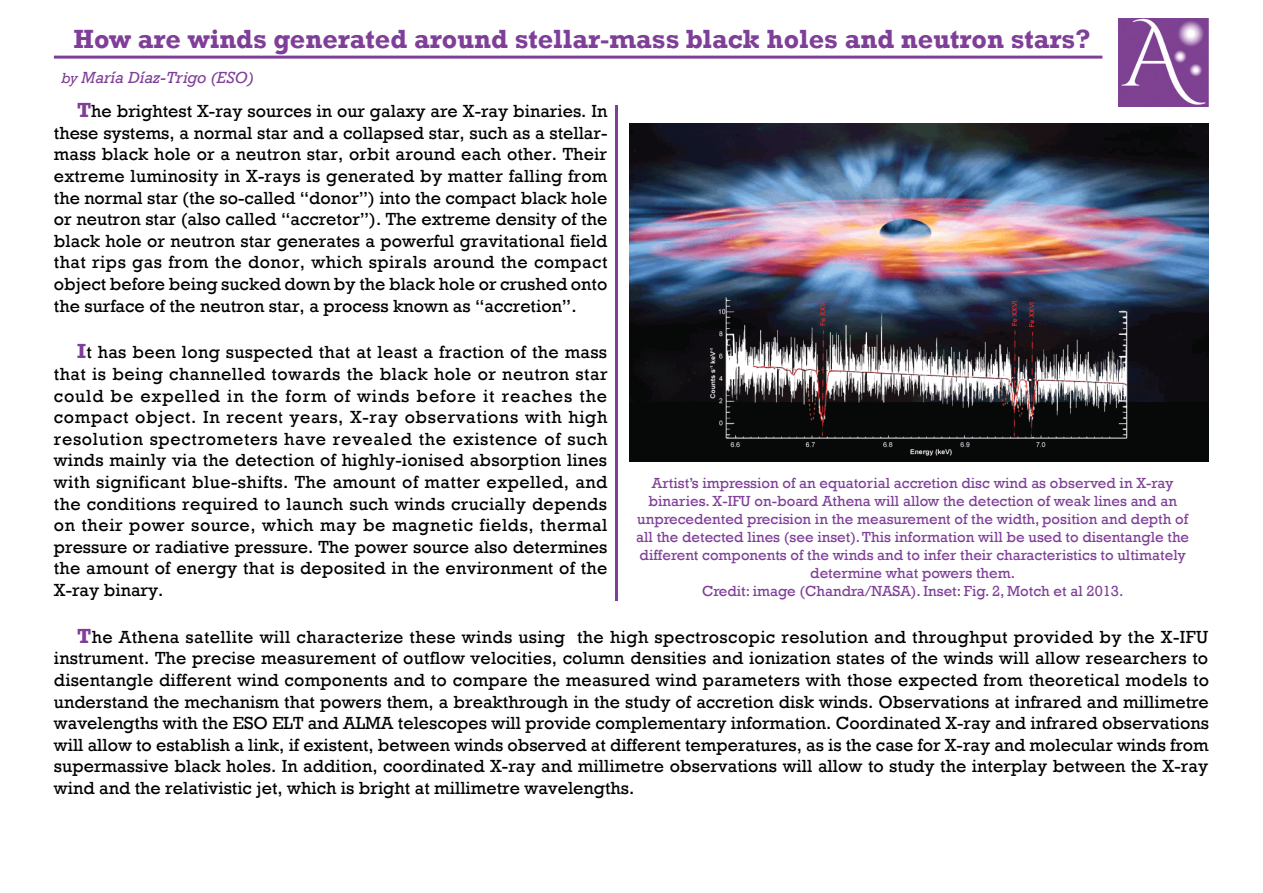
<style>
.page{position:relative;width:1263px;height:893px;background:#fff}
.page>*{position:absolute;margin:0;border:0;box-sizing:border-box;transform-origin:0 0}
.Title_Nuggets{font:700 27px "Rockwell";color:#7f3f98}
.t1{font:18px/21.6px "Rockwell";color:#000;text-align:justify}
.Authors_Nuggets{font:italic 16.5px "Rockwell";color:#7f3f98}
.t2{font:15px/18px "Rockwell";color:#7f3f98;text-align:center}
.s1{font-size:15px}
.s2{font-weight:700;font-size:21px;color:#803e98}
</style>
<div class="page">
<hr style="left:54px;top:56px;width:1048px;height:3px;background:#7f3f98">
<hr style="left:615px;top:105px;width:3px;height:496px;background:#7f3f98">
<img style="left:1119px;top:18px;width:90px;height:89px">
<img style="left:630px;top:124px;width:579px;height:338px">
<p class="Title_Nuggets" style="left:73px;top:23px;width:1018px">How are winds generated around stellar-mass black holes and neutron stars?</p>
<p class="Authors_Nuggets" style="left:62px;top:68px;width:194px"><span class="s1">by</span> María Díaz-Trigo (ESO)</p>
<p class="t1" style="left:54px;top:101px;width:555px;text-indent:23px"><span class="s2">T</span>he brightest X-ray sources in our galaxy are X-ray binaries. In these systems, a normal star and a collapsed star, such as a stellar&shy;mass black hole or a neutron star, orbit around each other. Their extreme luminosity in X-rays is generated by matter falling from the normal star (the so-called “donor”) into the compact black hole or neutron star (also called “accretor”). The extreme density of the black hole or neutron star generates a powerful gravitational field that rips gas from the donor, which spirals around the compact object before being sucked down by the black hole or crushed onto the surface of the neutron star, a process known as “accretion”.</p>
<p class="t1" style="left:54px;top:342px;width:555px;text-indent:23px"><span class="s2">I</span>t has been long suspected that at least a fraction of the mass that is being channelled towards the black hole or neutron star could be expelled in the form of winds before it reaches the compact object. In recent years, X-ray observations with high resolution spectrometers have revealed the existence of such winds mainly via the detection of highly-ionised absorption lines with significant blue-shifts. The amount of matter expelled, and the conditions required to launch such winds crucially depends on their power source, which may be magnetic fields, thermal pressure or radiative pressure. The power source also determines the amount of energy that is deposited in the environment of the X-ray binary.</p>
<p class="t1" style="left:54px;top:626px;width:1157px;text-indent:23px"><span class="s2">T</span>he Athena satellite will characterize these winds using the high spectroscopic resolution and throughput provided by the X-IFU instrument. The precise measurement of outflow velocities, column densities and ionization states of the winds will allow researchers to disentangle different wind components and to compare the measured wind parameters with those expected from theoretical models to understand the mechanism that powers them, a breakthrough in the study of accretion disk winds. Observations at infrared and millimetre wavelengths with the ESO ELT and ALMA telescopes will provide complementary information. Coordinated X-ray and infrared observations will allow to establish a link, if existent, between winds observed at different temperatures, as is the case for X-ray and molecular winds from supermassive black holes. In addition, coordinated X-ray and millimetre observations will allow to study the interplay between the X-ray wind and the relativistic jet, which is bright at millimetre wavelengths.</p>
<p class="t2" style="left:636px;top:475px;width:554px">Artist’s impression of an equatorial accretion disc wind as observed in X-ray binaries. X-IFU on-board Athena will allow the detection of weak lines and an unprecedented precision in the measurement of the width, position and depth of all the detected lines (see inset). This information will be used to disentangle the different components of the winds and to infer their characteristics to ultimately determine what powers them.</p>
<p class="t2" style="left:702px;top:583px;width:423px">Credit: image (Chandra/NASA). Inset: Fig. 2, Motch et al 2013.</p>
</div>
